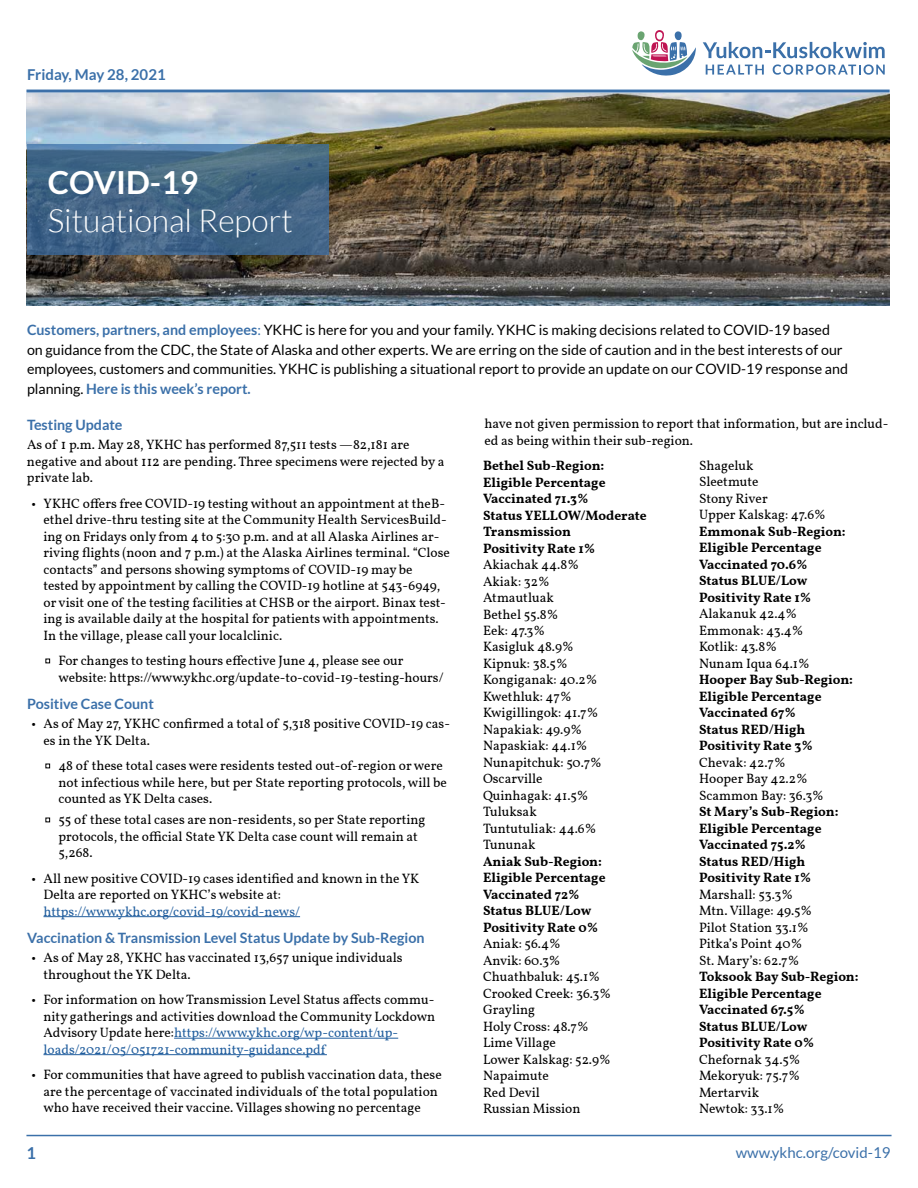
<style>
.page{position:relative;width:918px;height:1188px;background:#fff}
.page>*{position:absolute;margin:0;border:0;box-sizing:border-box;transform-origin:0 0}
.t1{font:300 31.8px "Lato";color:#fff}
.t2{font:700 31.8px "Lato";color:#fff}
.t3{font:700 16.5px "Lato";color:#3b70a9}
.t4{font:15px "Lato";color:#3b70a9}
.t5{font:700 15px "Lato";color:#3b70a9}
.t6{font:14.25px/19.5px "Lato";color:#000}
.t7{font:700 14.25px "Lato";color:#3b70a9}
.t8{font:13.5px/16.5px "Vollkorn";color:#000}
.t9{font:700 13.5px/16.5px "Vollkorn";color:#000}
.t10{font:13.5px "Vollkorn";color:#215e9e}
.s1{font-weight:700;color:#3b70a9}
.s2{color:#3b70a9}
.s3{font-size:14.25px}
.s4{font-family:"Garamond Premr Pro";font-size:17.25px}
.s5{color:#215e9e}
</style>
<div class="page">
<img style="left:26px;top:93px;width:864px;height:212px">
<svg style="left:27px;top:145px;width:301px;height:110px;background:#436787"></svg>
<hr style="left:26px;top:90px;width:864px;height:3px;background:#3b70a9">
<hr style="left:26px;top:1135px;width:866px;height:1px;background:#3b70a9">
<svg style="left:703px;top:42px;width:182px;height:16px"></svg>
<svg style="left:706px;top:65px;width:58px;height:10px"></svg>
<svg style="left:773px;top:64px;width:112px;height:11px"></svg>
<svg style="left:632px;top:30px;width:64px;height:46px"></svg>
<hr style="left:44px;top:916px;width:256px;height:1px;background:#215e9e">
<hr style="left:174px;top:1038px;width:224px;height:1px;background:#215e9e">
<hr style="left:44px;top:1054px;width:283px;height:1px;background:#215e9e">
<p class="t5" style="left:27px;top:66px;width:140px">Friday, May 28, 2021</p>
<h1 class="t2" style="left:48px;top:164px;width:152px">COVID-19</h1>
<h1 class="t1" style="left:48px;top:203px;width:247px">Situational Report</h1>
<p class="t6" style="left:27px;top:320px;width:822px"><span class="s1">Customers, partners, and employees</span><span class="s2">:</span> YKHC is here for you and your family. YKHC is making decisions related to COVID-19 based on guidance from the CDC, the State of Alaska and other experts. We are erring on the side of caution and in the best interests of our employees, customers and communities. YKHC is publishing a situational report to provide an update on our COVID-19 response and planning. <span class="s1">Here is this week’s report.</span></p>
<p class="t7" style="left:27px;top:416px;width:97px">Testing Update</p>
<p class="t8" style="left:27px;top:435px;width:419px">As of <span class="s3">1</span> p.m. May 28, YKHC has performed 87,511 tests —82,181 are negative and about <span class="s3">112</span> are pending. Three specimens were rejected by a private lab.</p>
<p class="t8" style="left:43px;top:494px;width:408px;text-indent:-12px">• YKHC offers free COVID-19 testing without an appointment at theB&shy;ethel drive-thru testing site at the Community Health ServicesBuild&shy;ing on Fridays only from 4 to 5:30 p.m. and at all Alaska Airlines ar&shy;riving flights (noon and 7 p.m.) at the Alaska Airlines terminal. “Close contacts” and persons showing symptoms of COVID-19 may be tested by appointment by calling the COVID-19 hotline at 543-6949, or visit one of the testing facilities at CHSB or the airport. Binax test&shy;ing is available daily at the hospital for patients with appointments.<br>In the village, please call your localclinic.</p>
<p class="t8" style="left:58px;top:651px;width:387px;text-indent:-14px"><span class="s4">■</span> For changes to testing hours effective June 4, please see our website: https://www.ykhc.org/update-to-covid-19-testing-hours/</p>
<p class="t7" style="left:27px;top:695px;width:128px">Positive Case Count</p>
<p class="t8" style="left:44px;top:714px;width:408px;text-indent:-12px">• As of May 27, YKHC confirmed a total of 5,318 positive COVID-19 cas&shy;es in the YK Delta.</p>
<p class="t8" style="left:58px;top:756px;width:390px;text-indent:-14px"><span class="s4">■</span> 48 of these total cases were residents tested out-of-region or were not infectious while here, but per State reporting protocols, will be counted as YK Delta cases.</p>
<p class="t8" style="left:58px;top:810px;width:369px;text-indent:-14px"><span class="s4">■</span> 55 of these total cases are non-residents, so per State reporting protocols, the official State YK Delta case count will remain at<br>5,268.</p>
<p class="t8" style="left:44px;top:869px;width:377px;text-indent:-12px">• All new positive COVID-19 cases identified and known in the YK<br>Delta are reported on YKHC’s website at:</p>
<p class="t10" style="left:44px;top:901px;width:258px">https://www.ykhc.org/covid-19/covid-news/</p>
<p class="t7" style="left:27px;top:929px;width:399px">Vaccination &amp; Transmission Level Status Update by Sub-Region</p>
<p class="t8" style="left:44px;top:948px;width:361px;text-indent:-12px">• As of May 28, YKHC has vaccinated 13,657 unique individuals throughout the YK Delta.</p>
<p class="t8" style="left:44px;top:990px;width:393px;text-indent:-12px">• For information on how Transmission Level Status affects commu&shy;nity gatherings and activities download the Community Lockdown Advisory Update here:<span class="s5">https://www.ykhc.org/wp-content/up&shy;loads/2021/05/051721-community-guidance.pdf</span></p>
<p class="t8" style="left:44px;top:1065px;width:400px;text-indent:-12px">• For communities that have agreed to publish vaccination data, these are the percentage of vaccinated individuals of the total population who have received their vaccine. Villages showing no percentage</p>
<p class="t8" style="left:485px;top:414px;width:405px">have not given permission to report that information, but are includ&shy;ed as being within their sub-region.</p>
<p class="t9" style="left:483px;top:456px;width:165px">Bethel Sub-Region:<br>Eligible Percentage<br>Vaccinated 71.3%<br>Status YELLOW/Moderate<br>Transmission<br>Positivity Rate 1%</p>
<p class="t8" style="left:483px;top:555px;width:120px">Akiachak 44.8%<br>Akiak: 32%<br>Atmautluak<br>Bethel 55.8%<br>Eek: 47.3%<br>Kasigluk 48.9%<br>Kipnuk: 38.5%<br>Kongiganak: 40.2%<br>Kwethluk: 47%<br>Kwigillingok: 41.7%<br>Napakiak: 49.9%<br>Napaskiak: 44.1%<br>Nunapitchuk: 50.7%<br>Oscarville<br>Quinhagak: 41.5%<br>Tuluksak<br>Tuntutuliak: 44.6%<br>Tununak</p>
<p class="t9" style="left:483px;top:852px;width:124px">Aniak Sub-Region:<br>Eligible Percentage<br>Vaccinated 72%<br>Status BLUE/Low<br>Positivity Rate 0%</p>
<p class="t8" style="left:483px;top:935px;width:130px">Aniak: 56.4%<br>Anvik: 60.3%<br>Chuathbaluk: 45.1%<br>Crooked Creek: 36.3%<br>Grayling<br>Holy Cross: 48.7%<br>Lime Village<br>Lower Kalskag: 52.9%<br>Napaimute<br>Red Devil<br>Russian Mission</p>
<p class="t8" style="left:699px;top:456px;width:128px">Shageluk<br>Sleetmute<br>Stony River<br>Upper Kalskag: 47.6%</p>
<p class="t9" style="left:699px;top:522px;width:148px">Emmonak Sub-Region:<br>Eligible Percentage<br>Vaccinated 70.6%<br>Status BLUE/Low<br>Positivity Rate 1%</p>
<p class="t8" style="left:699px;top:605px;width:112px">Alakanuk 42.4%<br>Emmonak: 43.4%<br>Kotlik: 43.8%<br>Nunam Iqua 64.1%</p>
<p class="t9" style="left:699px;top:671px;width:156px">Hooper Bay Sub-Region:<br>Eligible Percentage<br>Vaccinated 67%<br>Status RED/High<br>Positivity Rate 3%</p>
<p class="t8" style="left:699px;top:753px;width:126px">Chevak: 42.7%<br>Hooper Bay 42.2%<br>Scammon Bay: 36.3%</p>
<p class="t9" style="left:699px;top:803px;width:141px">St Mary’s Sub-Region:<br>Eligible Percentage<br>Vaccinated 75.2%<br>Status RED/High<br>Positivity Rate 1%</p>
<p class="t8" style="left:699px;top:885px;width:115px">Marshall: 53.3%<br>Mtn. Village: 49.5%<br>Pilot Station 33.1%<br>Pitka’s Point 40%<br>St. Mary’s: 62.7%</p>
<p class="t9" style="left:699px;top:968px;width:161px">Toksook Bay Sub-Region:<br>Eligible Percentage<br>Vaccinated 67.5%<br>Status BLUE/Low<br>Positivity Rate 0%</p>
<p class="t8" style="left:699px;top:1050px;width:103px">Chefornak 34.5%<br>Mekoryuk: 75.7%<br>Mertarvik<br>Newtok: 33.1%</p>
<p class="t3" style="left:26px;top:1144px;width:11px">1</p>
<p class="t4" style="left:736px;top:1144px;width:156px">www.ykhc.org/covid-19</p>
</div>
